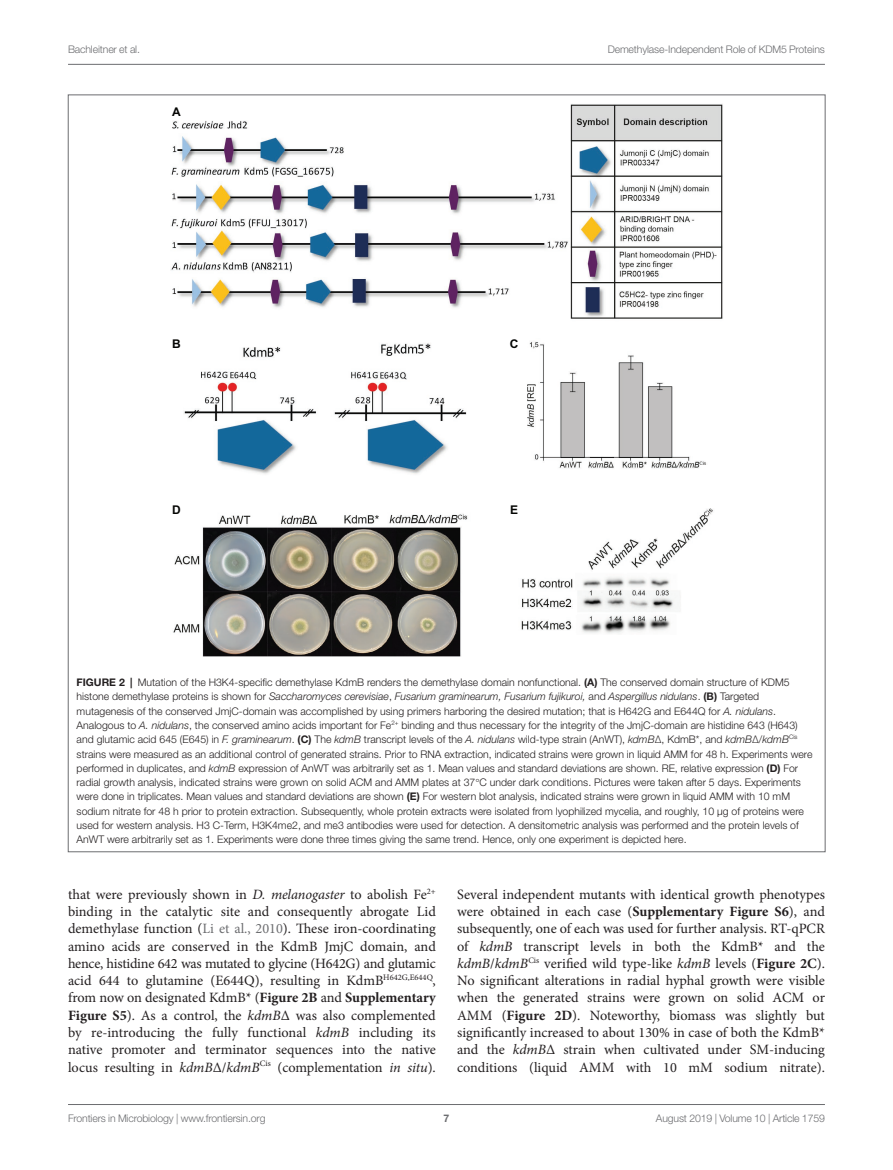
<style>
.page{position:relative;width:893px;height:1170px;background:#fff}
.page>*{position:absolute;margin:0;border:0;box-sizing:border-box;transform-origin:0 0}
.TEXT{font:14.25px/17.2px "Minion Pro";color:#231f20;text-align:justify}
.t1{font:700 12px "Arial";color:#040503}
.FIG_LEG{font:300 10.5px/14.2px "Helvetica Neue LT Std";color:#231f20}
.t2{font:300 10.5px "Helvetica Neue LT Std";letter-spacing:-.015em;color:#6c6d70}
.t3{font:700 10.5px "Helvetica Neue LT Std";color:#6c6d70}
.s1{font-weight:700}
.s2{font-style:italic}
.s3{font-family:"STIX General";font-weight:400}
.s4{color:#6c6d70}
</style>
<div class="page">
<hr style="left:68px;top:64px;width:757px;height:1px;background:#6c6d70">
<hr style="left:68px;top:1104px;width:757px;height:1px;background:#6c6d70">
<img style="left:170px;top:104px;width:553px;height:553px">
<p class="t2" style="left:68px;top:42px;width:73px">Bachleitner et al.</p>
<p class="t2" style="left:608px;top:42px;width:219px">Demethylase-Independent Role of KDM5 Proteins</p>
<p class="t1" style="left:172px;top:104px;width:10px">A</p>
<p class="t1" style="left:172px;top:335px;width:10px">B</p>
<p class="t1" style="left:510px;top:335px;width:10px">C</p>
<p class="t1" style="left:172px;top:502px;width:10px">D</p>
<p class="t1" style="left:510px;top:502px;width:10px">E</p>
<p class="FIG_LEG" style="left:77px;top:675px;width:737px"><span class="s1">FIGURE 2 |</span> Mutation of the H3K4-specific demethylase KdmB renders the demethylase domain nonfunctional. <span class="s1">(A)</span> The conserved domain structure of KDM5 histone demethylase proteins is shown for <span class="s2">Saccharomyces cerevisiae</span>, <span class="s2">Fusarium graminearum, Fusarium fujikuroi,</span> and <span class="s2">Aspergillus nidulans</span>. <span class="s1">(B)</span> Targeted mutagenesis of the conserved JmjC-domain was accomplished by using primers harboring the desired mutation; that is H642G and E644Q for <span class="s2">A. nidulans</span>.<br>Analogous to <span class="s2">A. nidulans</span>, the conserved amino acids important for Fe<sup>2+</sup> binding and thus necessary for the integrity of the JmjC-domain are histidine 643 (H643) and glutamic acid 645 (E645) in <span class="s2">F. graminearum</span>. <span class="s1">(C)</span> The <span class="s2">kdmB</span> transcript levels of the <span class="s2">A. nidulans</span> wild-type strain (AnWT), <span class="s2">kdmB</span>Δ, KdmB*, and <span class="s2">kdmB</span>Δ/<span class="s2">kdmB</span><sup>Cis </sup>strains were measured as an additional control of generated strains. Prior to RNA extraction, indicated strains were grown in liquid AMM for 48 h. Experiments were performed in duplicates, and <span class="s2">kdmB</span> expression of AnWT was arbitrarily set as 1. Mean values and standard deviations are shown. RE, relative expression <span class="s1">(D)</span> For radial growth analysis, indicated strains were grown on solid ACM and AMM plates at 37<span class="s3">°</span>C under dark conditions. Pictures were taken after 5 days. Experiments were done in triplicates. Mean values and standard deviations are shown <span class="s1">(E)</span> For western blot analysis, indicated strains were grown in liquid AMM with 10 mM sodium nitrate for 48 h prior to protein extraction. Subsequently, whole protein extracts were isolated from lyophilized mycelia, and roughly, 10 μg of proteins were used for western analysis. H3 C-Term, H3K4me2, and me3 antibodies were used for detection. A densitometric analysis was performed and the protein levels of AnWT were arbitrarily set as 1. Experiments were done three times giving the same trend. Hence, only one experiment is depicted here.</p>
<p class="TEXT" style="left:68px;top:885px;width:369px">that were previously shown in <span class="s2">D. melanogaster</span> to abolish Fe<sup>2+ </sup>binding in the catalytic site and consequently abrogate Lid demethylase function (<span class="s4">Li et al., 2010</span>). These iron-coordinating amino acids are conserved in the KdmB JmjC domain, and hence, histidine 642 was mutated to glycine (H642G) and glutamic acid 644 to glutamine (E644Q), resulting in KdmB<sup>H642G,E644Q</sup>, from now on designated KdmB* (<span class="s1">Figure 2B</span> and <span class="s1">Supplementary Figure S5</span>). As a control, the <span class="s2">kdmB</span>∆ was also complemented by re-introducing the fully functional <span class="s2">kdmB</span> including its native promoter and terminator sequences into the native locus resulting in <span class="s2">kdmB</span>∆/<span class="s2">kdmB</span><sup>Cis</sup> (complementation <span class="s2">in situ</span>).</p>
<p class="TEXT" style="left:457px;top:885px;width:369px">Several independent mutants with identical growth phenotypes were obtained in each case (<span class="s1">Supplementary Figure S6</span>), and subsequently, one of each was used for further analysis. RT-qPCR of <span class="s2">kdmB</span> transcript levels in both the KdmB* and the <span class="s2">kdmB</span>/<span class="s2">kdmB</span><sup>Cis</sup> verified wild type-like <span class="s2">kdmB</span> levels (<span class="s1">Figure 2C</span>).<br>No significant alterations in radial hyphal growth were visible when the generated strains were grown on solid ACM or AMM (<span class="s1">Figure 2D</span>). Noteworthy, biomass was slightly but significantly increased to about 130% in case of both the KdmB* and the <span class="s2">kdmB</span>Δ strain when cultivated under SM-inducing conditions (liquid AMM with 10 mM sodium nitrate).</p>
<p class="t2" style="left:68px;top:1111px;width:199px">Frontiers in Microbiology | www.frontiersin.org</p>
<p class="t3" style="left:444px;top:1111px;width:7px">7</p>
<p class="t2" style="left:656px;top:1111px;width:170px">August 2019 | Volume 10 | Article 1759</p>
</div>
